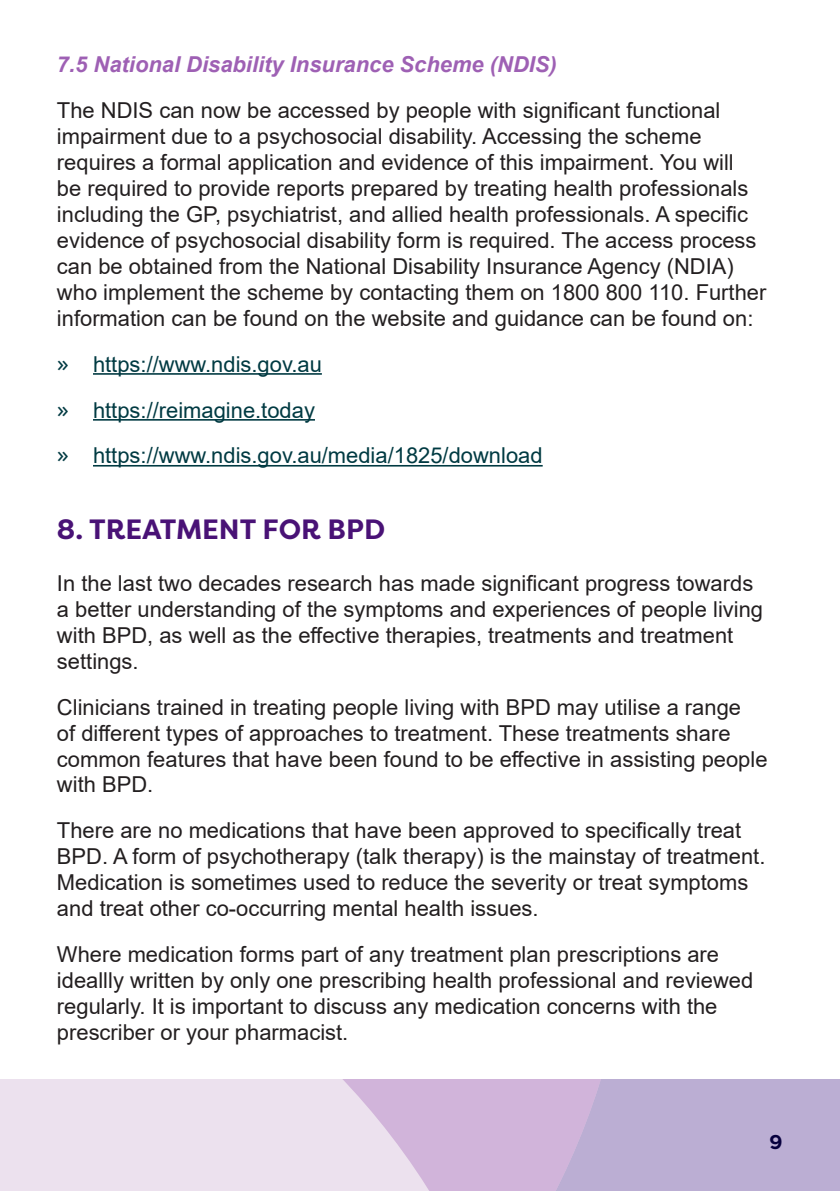
<style>
.page{position:relative;width:840px;height:1191px;background:#fff}
.page>*{position:absolute;margin:0;border:0;box-sizing:border-box;transform-origin:0 0}
.HEADING{font:700 27.8px "Filson Pro";color:#491276}
.t1{font:22px/26px "Arial";color:#231f20}
.t2{font:22px "Arial";color:#003a42}
.t3{font:italic 700 22px "Arial";color:#9e60b4}
.t4{font:700 20px "Filson Pro";color:#07003e}
.s1{font-family:"Filson Pro"}
</style>
<div class="page">
<div style="left:632px;top:1079px;width:207px;height:112px;background:#bbaed3"></div>
<div style="left:603px;top:1079px;width:29px;height:112px;background:#bbaed3"></div>
<svg style="left:0;top:1079px;width:603px;height:112px"></svg>
<hr style="left:93px;top:373px;width:229px;height:2px;background:#003a42">
<hr style="left:93px;top:419px;width:222px;height:1px;background:#003a42">
<hr style="left:93px;top:465px;width:449px;height:1px;background:#003a42">
<p class="t3" style="left:57px;top:50px;width:501px">7.5 National Disability Insurance Scheme (NDIS)</p>
<p class="t1" style="left:57px;top:97px;width:710px">The NDIS can now be accessed by people with significant functional impairment due to a psychosocial disability. Accessing the scheme requires a formal application and evidence of this impairment. You will<br>be required to provide reports prepared by treating health professionals including the GP, psychiatrist, and allied health professionals. A specific evidence of psychosocial disability form is required. The access process can be obtained from the National Disability Insurance Agency (NDIA) who implement the scheme by contacting them on 1800 800 110. Further information can be found on the website and guidance can be found on:</p>
<p class="t2" style="left:57px;top:349px;width:266px"><span class="s1">»</span> https://www.ndis.gov.au</p>
<p class="t2" style="left:57px;top:394px;width:259px"><span class="s1">»</span> https://reimagine.today</p>
<p class="t2" style="left:57px;top:440px;width:487px"><span class="s1">»</span> https://www.ndis.gov.au/media/1825/download</p>
<p class="HEADING" style="left:57px;top:512px;width:329px">8. TREATMENT FOR BPD</p>
<p class="t1" style="left:57px;top:570px;width:707px">In the last two decades research has made significant progress towards a better understanding of the symptoms and experiences of people living with BPD, as well as the effective therapies, treatments and treatment settings.</p>
<p class="t1" style="left:57px;top:694px;width:711px">Clinicians trained in treating people living with BPD may utilise a range<br>of different types of approaches to treatment. These treatments share common features that have been found to be effective in assisting people with BPD.</p>
<p class="t1" style="left:57px;top:817px;width:709px">There are no medications that have been approved to specifically treat BPD. A form of psychotherapy (talk therapy) is the mainstay of treatment.<br>Medication is sometimes used to reduce the severity or treat symptoms and treat other co-occurring mental health issues.</p>
<p class="t1" style="left:57px;top:941px;width:697px">Where medication forms part of any treatment plan prescriptions are ideallly written by only one prescribing health professional and reviewed regularly. It is important to discuss any medication concerns with the prescriber or your pharmacist.</p>
<p class="t4" style="left:769px;top:1129px;width:14px">9</p>
</div>
